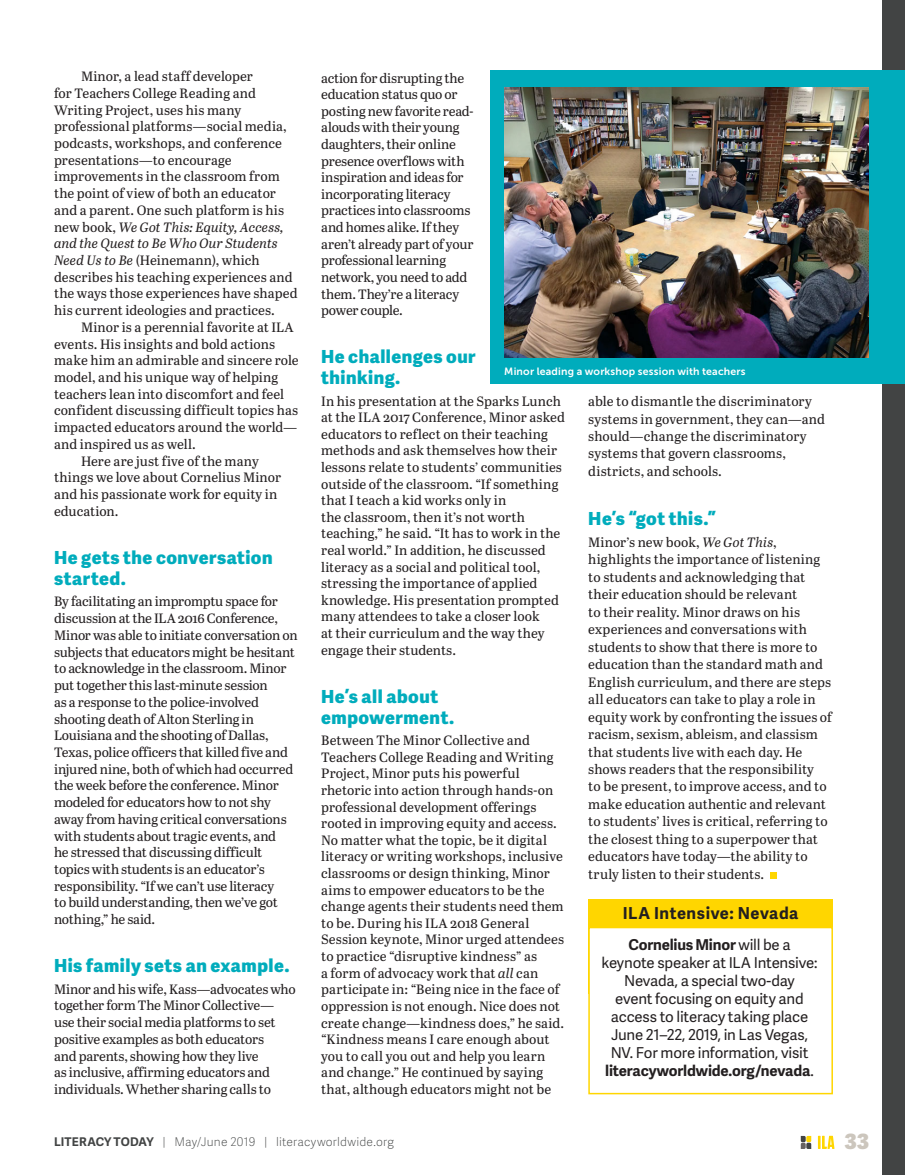
<style>
.page{position:relative;width:905px;height:1175px;background:#fff}
.page>*{position:absolute;margin:0;border:0;box-sizing:border-box;transform-origin:0 0}
.t1{font:800 21px "Adelle Sans";color:#ccc6bd}
.t2{font:800 18px/21.1px "Adelle Sans";letter-spacing:.025em;color:#00acbc}
.t3{font:700 16.5px "Adelle Sans";letter-spacing:.03em;color:#231f20}
.t4{font:15px/18px "Adelle Sans";letter-spacing:-.015em;color:#231f20;text-align:center}
.t5{font:13.5px/16.6px "Abril Text";letter-spacing:-.005em;color:#231f20}
.t6{font:100 12px "Adelle Sans";letter-spacing:.015em;color:#424444}
.t7{font:10.5px "Museo Sans 700";letter-spacing:.02em;color:#fff}
.s1{font-style:italic}
.s2{font-weight:700}
</style>
<div class="page">
<div style="left:882px;top:0;width:22px;height:1174px;background:#424444"></div>
<div style="left:588px;top:898px;width:244px;height:95px;background:#ffd600"></div>
<div style="left:589px;top:927px;width:243px;height:166px;background:#fff"></div>
<div style="left:588px;top:926px;width:244px;height:168px;border:2px solid #ffd600"></div>
<svg style="left:770px;top:872px;width:6px;height:6px"></svg>
<div style="left:490px;top:70px;width:414px;height:314px;background:#00acbc"></div>
<img style="left:504px;top:87px;width:364px;height:271px">
<svg style="left:817px;top:1135px;width:17px;height:13px"></svg>
<svg style="left:800px;top:1135px;width:11px;height:13px"></svg>
<p class="t5" style="left:54px;top:69px;width:245px;text-indent:27px">Minor, a lead staff developer<br>for Teachers College Reading and Writing Project, uses his many professional platforms—social media, podcasts, workshops, and conference presentations—to encourage improvements in the classroom from the point of view of both an educator and a parent. One such platform is his new book, <span class="s1">We Got This: Equity, Access, and the Quest to Be Who Our Students Need Us to Be</span> (Heinemann), which describes his teaching experiences and the ways those experiences have shaped his current ideologies and practices.</p>
<p class="t5" style="left:81px;top:320px;width:214px">Minor is a perennial favorite at ILA</p>
<p class="t5" style="left:54px;top:336px;width:223px">events. His insights and bold actions</p>
<p class="t5" style="left:54px;top:353px;width:246px">make him an admirable and sincere role</p>
<p class="t5" style="left:54px;top:370px;width:226px">model, and his unique way of helping</p>
<p class="t5" style="left:54px;top:387px;width:231px">teachers lean into discomfort and feel</p>
<p class="t5" style="left:54px;top:403px;width:245px">confident discussing difficult topics has</p>
<p class="t5" style="left:54px;top:420px;width:244px">impacted educators around the world—</p>
<p class="t5" style="left:54px;top:437px;width:143px">and inspired us as well.</p>
<p class="t5" style="left:81px;top:453px;width:179px">Here are just five of the many</p>
<p class="t5" style="left:54px;top:470px;width:229px">things we love about Cornelius Minor</p>
<p class="t5" style="left:54px;top:487px;width:225px">and his passionate work for equity in</p>
<p class="t5" style="left:54px;top:504px;width:66px">education.</p>
<h2 class="t2" style="left:54px;top:548px;width:220px">He gets the conversation started.</h2>
<p class="t5" style="left:54px;top:594px;width:245px">By facilitating an impromptu space for discussion at the ILA 2016 Conference, Minor was able to initiate conversation on subjects that educators might be hesitant to acknowledge in the classroom. Minor put together this last-minute session<br>as a response to the police-involved shooting death of Alton Sterling in Louisiana and the shooting of Dallas, Texas, police officers that killed five and injured nine, both of which had occurred the week before the conference. Minor modeled for educators how to not shy away from having critical conversations with students about tragic events, and<br>he stressed that discussing difficult topics with students is an educator’s responsibility. “If we can’t use literacy<br>to build understanding, then we’ve got nothing,” he said.</p>
<h2 class="t2" style="left:54px;top:956px;width:237px">His family sets an example.</h2>
<p class="t5" style="left:54px;top:981px;width:243px">Minor and his wife, Kass—advocates who together form The Minor Collective— use their social media platforms to set positive examples as both educators<br>and parents, showing how they live<br>as inclusive, affirming educators and individuals. Whether sharing calls to</p>
<p class="t5" style="left:321px;top:70px;width:154px">action for disrupting the education status quo or posting new favorite read&shy;alouds with their young daughters, their online presence overflows with inspiration and ideas for incorporating literacy practices into classrooms and homes alike. If they aren’t already part of your professional learning network, you need to add them. They’re a literacy power couple.</p>
<h2 class="t2" style="left:321px;top:347px;width:156px">He challenges our thinking.</h2>
<p class="t5" style="left:321px;top:393px;width:245px">In his presentation at the Sparks Lunch at the ILA 2017 Conference, Minor asked educators to reflect on their teaching methods and ask themselves how their lessons relate to students’ communities outside of the classroom. “If something that I teach a kid works only in<br>the classroom, then it’s not worth teaching,” he said. “It has to work in the real world.” In addition, he discussed literacy as a social and political tool, stressing the importance of applied knowledge. His presentation prompted many attendees to take a closer look<br>at their curriculum and the way they engage their students.</p>
<h2 class="t2" style="left:321px;top:687px;width:135px">He’s all about empowerment.</h2>
<p class="t5" style="left:321px;top:733px;width:244px">Between The Minor Collective and Teachers College Reading and Writing Project, Minor puts his powerful rhetoric into action through hands-on professional development offerings rooted in improving equity and access.<br>No matter what the topic, be it digital literacy or writing workshops, inclusive classrooms or design thinking, Minor aims to empower educators to be the change agents their students need them to be. During his ILA 2018 General Session keynote, Minor urged attendees to practice “disruptive kindness” as<br>a form of advocacy work that <span class="s1">all</span> can participate in: “Being nice in the face of oppression is not enough. Nice does not create change—kindness does,” he said. “Kindness means I care enough about you to call you out and help you learn and change.” He continued by saying that, although educators might not be</p>
<p class="t7" style="left:504px;top:367px;width:243px">Minor leading a workshop session with teachers</p>
<p class="t5" style="left:588px;top:394px;width:238px;line-height:17.4px">able to dismantle the discriminatory systems in government, they can—and should—change the discriminatory systems that govern classrooms, districts, and schools.</p>
<h2 class="t2" style="left:588px;top:509px;width:129px">He’s “got this.”</h2>
<p class="t5" style="left:588px;top:534px;width:245px;line-height:17.4px">Minor’s new book, <span class="s1">We Got This</span>, highlights the importance of listening to students and acknowledging that their education should be relevant<br>to their reality. Minor draws on his experiences and conversations with students to show that there is more to education than the standard math and English curriculum, and there are steps all educators can take to play a role in equity work by confronting the issues of racism, sexism, ableism, and classism that students live with each day. He shows readers that the responsibility<br>to be present, to improve access, and to make education authentic and relevant to students’ lives is critical, referring to the closest thing to a superpower that educators have today—the ability to truly listen to their students.</p>
<p class="t3" style="left:622px;top:906px;width:177px">ILA Intensive: Nevada</p>
<p class="t4" style="left:601px;top:937px;width:217px"><span class="s2">Cornelius Minor</span> will be a keynote speaker at ILA Intensive:<br>Nevada, a special two-day<br>event focusing on equity and access to literacy taking place<br>June 21–22, 2019, in Las Vegas,<br>NV. For more information, visit <span class="s2">literacyworldwide.org/nevada</span>.</p>
<p class="t6" style="left:54px;top:1136px;width:341px"><span class="s2">LITERACY TODAY</span> | May/June 2019 | literacyworldwide.org</p>
<h1 class="t1" style="left:844px;top:1132px;width:26px">33</h1>
</div>
